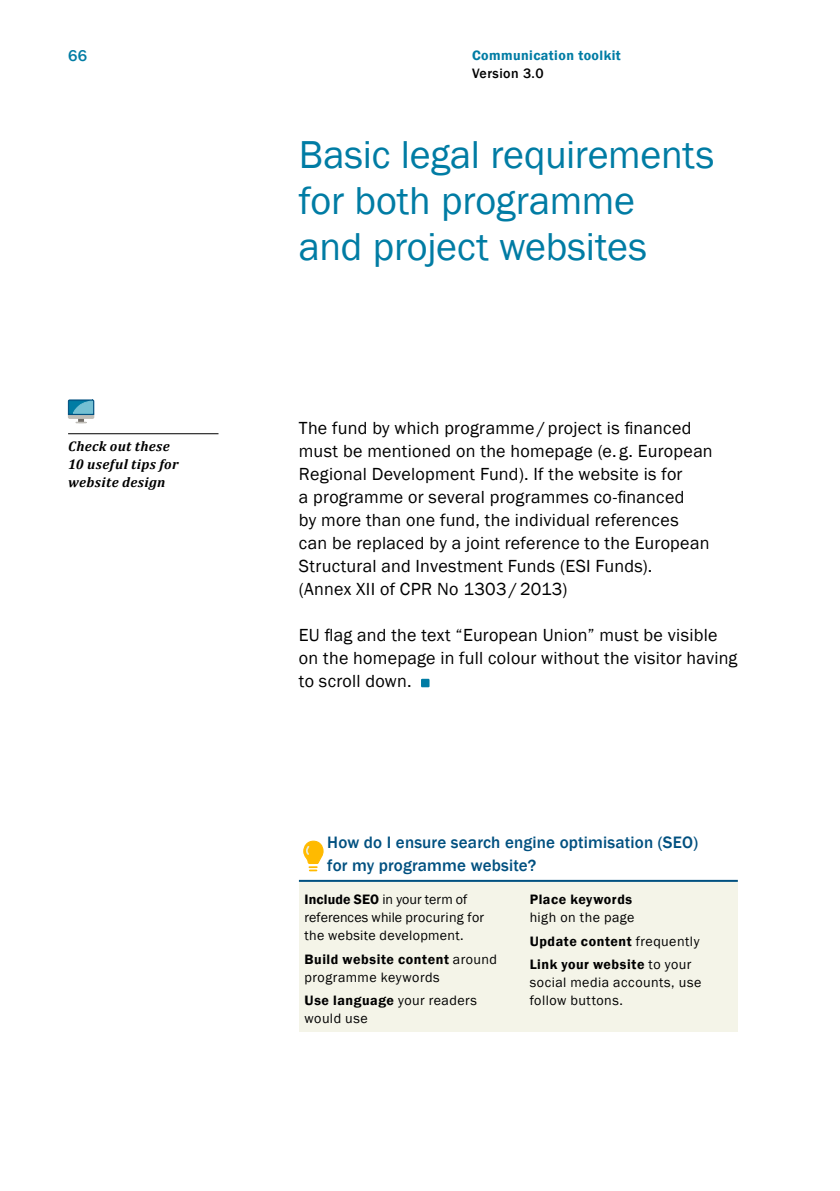
<style>
.page{position:relative;width:840px;height:1191px;background:#fff}
.page>*{position:absolute;margin:0;border:0;box-sizing:border-box;transform-origin:0 0}
.t1{font:40px/46px "Franklin Gothic";letter-spacing:-.005em;color:#007ca4}
.t2{font:18px/23px "Franklin Gothic";letter-spacing:.015em;color:#000}
.t3{font:500 17px/23px "Franklin Gothic";letter-spacing:.01em;color:#005080}
.t4{font:500 16px "Franklin Gothic";color:#007ca4}
.t5{font:14px/18px "Franklin Gothic";letter-spacing:.025em;color:#000}
.t6{font:italic 700 14px/18px "Cambria";letter-spacing:.03em;color:#000}
.t7{font:600 14px "Franklin Gothic";letter-spacing:.03em;color:#007ca4}
.t8{font:600 14px "Franklin Gothic";letter-spacing:.04em;color:#000}
.t9{font:500 14px "Franklin Gothic";letter-spacing:.03em;color:#000}
.s1{font-weight:600}
</style>
<div class="page">
<div style="left:299px;top:880px;width:438px;height:151px;background:#f4f4e8"></div>
<hr style="left:299px;top:880px;width:438px;height:2px;background:#005080">
<svg style="left:303px;top:840px;width:21px;height:31px"></svg>
<div style="left:421px;top:679px;width:8px;height:8px;background:#007ca4"></div>
<svg style="left:68px;top:399px;width:26px;height:24px"></svg>
<hr style="left:68px;top:433px;width:150px;height:1px;background:#000">
<p class="t4" style="left:68px;top:46px;width:21px">66</p>
<p class="t6" style="left:68px;top:437px;width:112px">Check out these<br>10 useful tips for website design</p>
<p class="t7" style="left:471px;top:47px;width:150px">Communication toolkit</p>
<p class="t9" style="left:471px;top:65px;width:73px">Version 3.0</p>
<h1 class="t1" style="left:299px;top:133px;width:416px">Basic legal requirements for both programme<br>and project websites</h1>
<p class="t2" style="left:299px;top:417px;width:415px">The fund by which programme / project is financed must be mentioned on the homepage (e. g. European Regional Development Fund). If the website is for<br>a programme or several programmes co-financed<br>by more than one fund, the individual references<br>can be replaced by a joint reference to the European Structural and Investment Funds (ESI Funds).<br>(Annex XII of CPR No 1303/2013)</p>
<p class="t2" style="left:299px;top:624px;width:440px">EU flag and the text “European Union” must be visible on the homepage in full colour without the visitor having to scroll down.</p>
<p class="t3" style="left:327px;top:831px;width:372px">How do I ensure search engine optimisation (SEO) for my programme website?</p>
<p class="t5" style="left:304px;top:890px;width:181px"><span class="s1">Include SEO</span> in your term of references while procuring for the website development.</p>
<p class="t5" style="left:304px;top:950px;width:194px"><span class="s1">Build website content</span> around programme keywords</p>
<p class="t5" style="left:304px;top:992px;width:174px"><span class="s1">Use language</span> your readers would use</p>
<p class="t8" style="left:529px;top:890px;width:104px">Place keywords</p>
<p class="t5" style="left:529px;top:905px;width:171px;line-height:23.6px">high on the page<br><span class="s1">Update content</span> frequently<br><span class="s1">Link your website</span> to your</p>
<p class="t5" style="left:529px;top:974px;width:173px">social media accounts, use follow buttons.</p>
</div>
